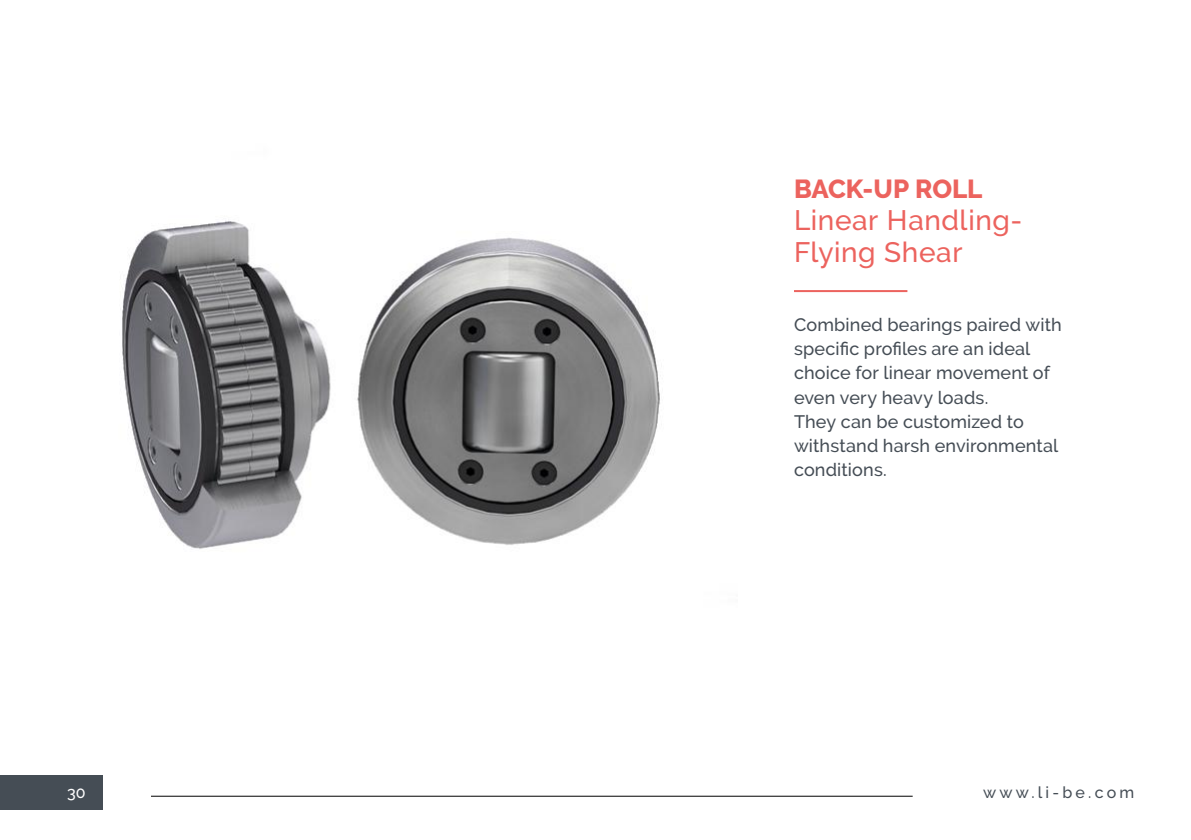
<style>
.page{position:relative;width:1191px;height:840px;background:#fff}
.page>*{position:absolute;margin:0;border:0;box-sizing:border-box;transform-origin:0 0}
.t1{font:500 28px/32px "Raleway";letter-spacing:.02em;color:#ec635e}
.t2{font:800 26px "Raleway";letter-spacing:-.01em;color:#ec635e}
.t3{font:500 18px/24px "Raleway";letter-spacing:.01em;color:#454d55}
.t4{font:500 16px "Raleway";letter-spacing:.2em;color:#454d55}
.t5{font:500 16px "Raleway";color:#fff}
</style>
<div class="page">
<img style="left:122px;top:220px;width:538px;height:329px">
<hr style="left:794px;top:290px;width:113px;height:2px;background:#ec635e">
<div style="left:0;top:774px;width:102px;height:34px;background:#454d55"></div>
<hr style="left:151px;top:795px;width:761px;height:1px;background:#000">
<h2 class="t2" style="left:794px;top:174px;width:190px">BACK-UP ROLL</h2>
<h1 class="t1" style="left:794px;top:204px;width:230px">Linear Handling-<br>Flying Shear</h1>
<p class="t3" style="left:794px;top:313px;width:269px">Combined bearings paired with specific profiles are an ideal choice for linear movement of even very heavy loads.<br>They can be customized to withstand harsh environmental conditions.</p>
<p class="t5" style="left:67px;top:782px;width:20px">30</p>
<p class="t4" style="left:983px;top:782px;width:153px">www.li-be.com</p>
</div>
